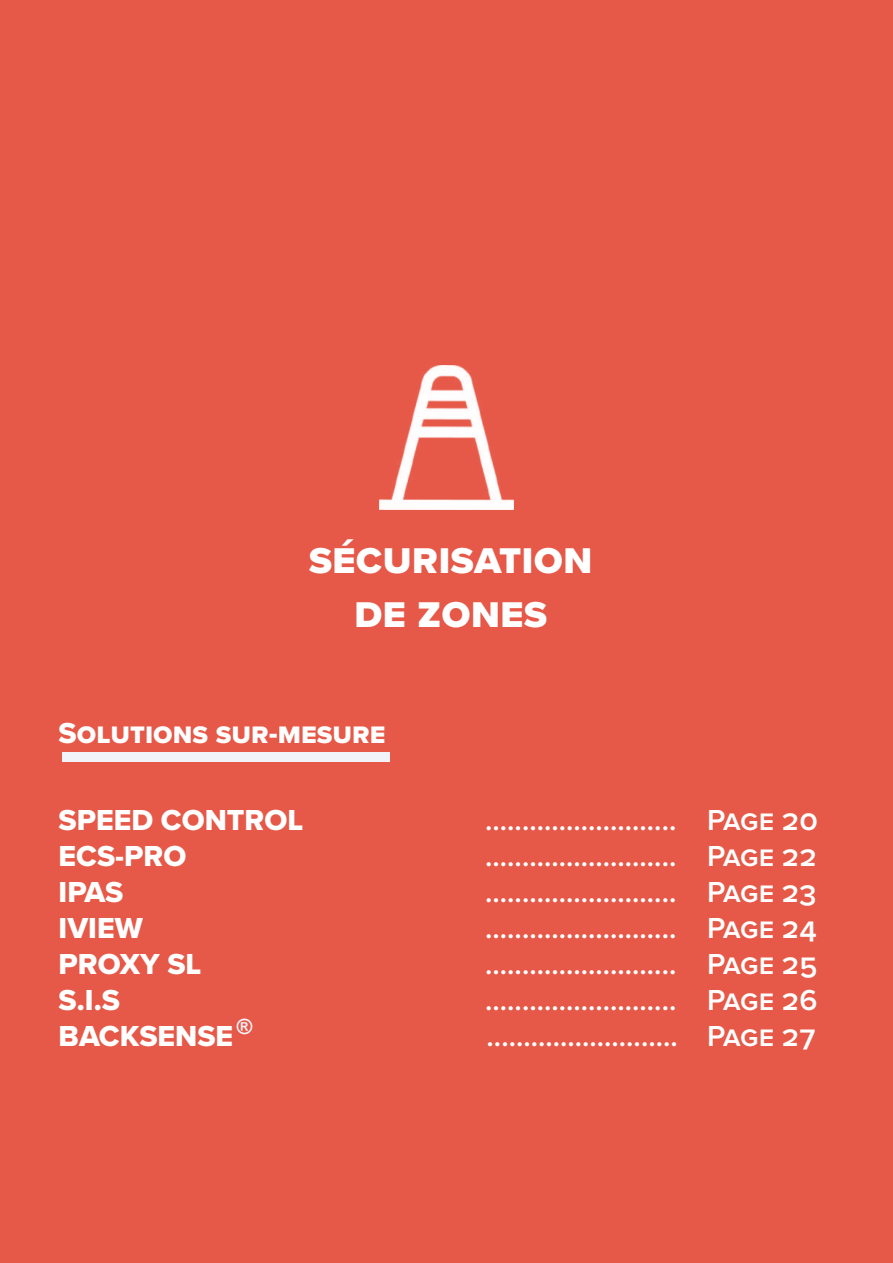
<style>
.page{position:relative;width:893px;height:1263px;background:#e65847}
.page>*{position:absolute;margin:0;border:0;box-sizing:border-box;transform-origin:0 0}
.t1{font:45px/54px "Proxima Nova S Extrabld";color:#fff;text-align:center}
.t2{font:600 30px "Proxima Nova S";letter-spacing:-.01em;color:#fff}
.t3{font:30px "Proxima Nova S Extrabld";color:#fff}
.t4{font:700 21px "Arial";color:#f1f3f9}
</style>
<div class="page">
<img style="left:380px;top:366px;width:133px;height:144px">
<div style="left:62px;top:752px;width:328px;height:10px;background:#f1f3f9"></div>
<h1 class="t1" style="left:309px;top:532px;width:285px">sécurisation de zones</h1>
<p class="t3" style="left:59px;top:719px;width:328px">Solutions sur-mesure</p>
<p class="t3" style="left:59px;top:806px;width:246px">SPEED CONTROL</p>
<p class="t2" style="left:485px;top:806px;width:334px">.......................... Page 20</p>
<p class="t3" style="left:59px;top:842px;width:129px">ECS-PRO</p>
<p class="t2" style="left:485px;top:842px;width:333px">.......................... Page 22</p>
<p class="t3" style="left:59px;top:878px;width:66px">IPAS</p>
<p class="t2" style="left:485px;top:878px;width:333px">.......................... Page 23</p>
<p class="t3" style="left:59px;top:914px;width:86px">IVIEW</p>
<p class="t2" style="left:485px;top:914px;width:333px">.......................... Page 24</p>
<p class="t3" style="left:59px;top:950px;width:144px">PROXY SL</p>
<p class="t2" style="left:485px;top:950px;width:334px">.......................... Page 25</p>
<p class="t3" style="left:59px;top:986px;width:63px">S.I.S</p>
<p class="t2" style="left:485px;top:986px;width:334px">.......................... Page 26</p>
<p class="t3" style="left:59px;top:1022px;width:176px">BACKSENSE</p>
<p class="t2" style="left:487px;top:1022px;width:330px">.......................... Page 27</p>
<p class="t4" style="left:237px;top:1019px;width:17px">®</p>
</div>
